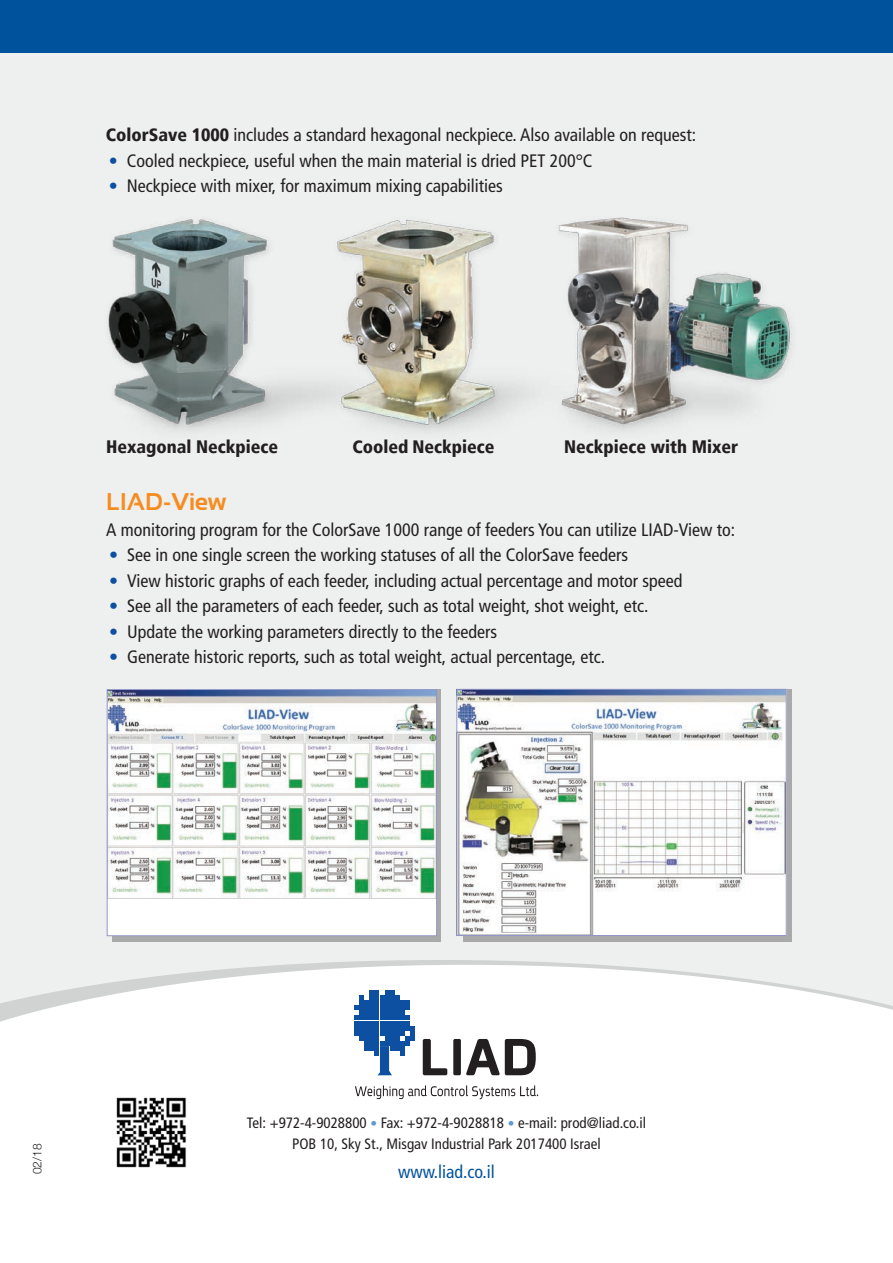
<style>
.page{position:relative;width:893px;height:1263px;background:#fff}
.page>*{position:absolute;margin:0;border:0;box-sizing:border-box;transform-origin:0 0}
.text{font:700 24px "Sansation";color:#f68c1f}
.text_list{font:condensed 18px "Frutiger LT";color:#231f20}
.text-2{font:condensed 18px "Frutiger LT";color:#231f20}
.text-3{font:900 condensed 18px "Frutiger LT";color:#231f20}
.text-4{font:condensed 18px "Frutiger LT";color:#01529c}
.text-5{font:condensed 15px "Frutiger LT";color:#231f20}
.text-6{font:300 12px "Helvetica Neue";color:#231f20}
.s1{font-weight:900}
.s2{color:#0d50a1}
.s3{font-size:13.5px;color:#5f9ad2}
</style>
<div class="page">
<div style="left:0;top:53px;width:893px;height:986px;background:#eeefef"></div>
<div style="left:0;top:0;width:893px;height:53px;background:#01529c"></div>
<img style="left:108px;top:217px;width:684px;height:214px">
<svg style="left:0;top:965px;width:893px;height:135px;fill:#fff"></svg>
<div style="left:113px;top:690px;width:328px;height:252px;background:#aaa9a9"></div>
<div style="left:463px;top:690px;width:329px;height:252px;background:#aaa9a9"></div>
<svg style="left:355px;top:991px;width:59px;height:84px"></svg>
<svg style="left:422px;top:1038px;width:26px;height:38px"></svg>
<div style="left:454px;top:1040px;width:6px;height:34px;background:#231f20"></div>
<div style="left:453px;top:1039px;width:8px;height:36px;border:2px solid #231f20"></div>
<svg style="left:465px;top:1038px;width:71px;height:38px"></svg>
<svg style="left:355px;top:1085px;width:183px;height:14px"></svg>
<img style="left:458px;top:691px;width:327px;height:243px">
<div style="left:456px;top:689px;width:331px;height:247px;border:1px solid #9195c9"></div>
<div style="left:107px;top:689px;width:330px;height:247px;background:#fff"></div>
<img style="left:109px;top:691px;width:326px;height:208px">
<div style="left:107px;top:689px;width:330px;height:247px;border:1px solid #9195c9"></div>
<img style="left:106px;top:1087px;width:91px;height:81px">
<p class="text-2" style="left:106px;top:124px;width:592px"><span class="s1">ColorSave 1000</span> includes a standard hexagonal neckpiece. Also available on request:</p>
<p class="text_list" style="left:109px;top:150px;width:485px"><span class="s2">•</span> Cooled neckpiece, useful when the main material is dried PET 200°C</p>
<p class="text_list" style="left:109px;top:175px;width:396px"><span class="s2">•</span> Neckpiece with mixer, for maximum mixing capabilities</p>
<p class="text-3" style="left:106px;top:435px;width:173px">Hexagonal Neckpiece</p>
<p class="text-3" style="left:352px;top:435px;width:143px">Cooled Neckpiece</p>
<p class="text-3" style="left:564px;top:435px;width:176px">Neckpiece with Mixer</p>
<p class="text" style="left:106px;top:488px;width:122px">LIAD-View</p>
<p class="text-2" style="left:106px;top:519px;width:630px">A monitoring program for the ColorSave 1000 range of feeders You can utilize LIAD-View to:</p>
<p class="text_list" style="left:109px;top:544px;width:520px"><span class="s2">•</span> See in one single screen the working statuses of all the ColorSave feeders</p>
<p class="text_list" style="left:109px;top:570px;width:575px"><span class="s2">•</span> View historic graphs of each feeder, including actual percentage and motor speed</p>
<p class="text_list" style="left:109px;top:595px;width:540px"><span class="s2">•</span> See all the parameters of each feeder, such as total weight, shot weight, etc.</p>
<p class="text_list" style="left:109px;top:621px;width:389px"><span class="s2">•</span> Update the working parameters directly to the feeders</p>
<p class="text_list" style="left:109px;top:646px;width:497px"><span class="s2">•</span> Generate historic reports, such as total weight, actual percentage, etc.</p>
<p class="text-6" style="left:27px;top:1174px;width:32px;rotate:-90deg">02/18</p>
<p class="text-5" style="left:247px;top:1113px;width:401px">Tel: +972-4-9028800 <span class="s3">•</span> Fax: +972-4-9028818 <span class="s3">•</span> e-mail: prod@liad.co.il</p>
<p class="text-5" style="left:292px;top:1134px;width:310px">POB 10, Sky St., Misgav Industrial Park 2017400 Israel</p>
<p class="text-4" style="left:398px;top:1161px;width:98px">www.liad.co.il</p>
</div>
